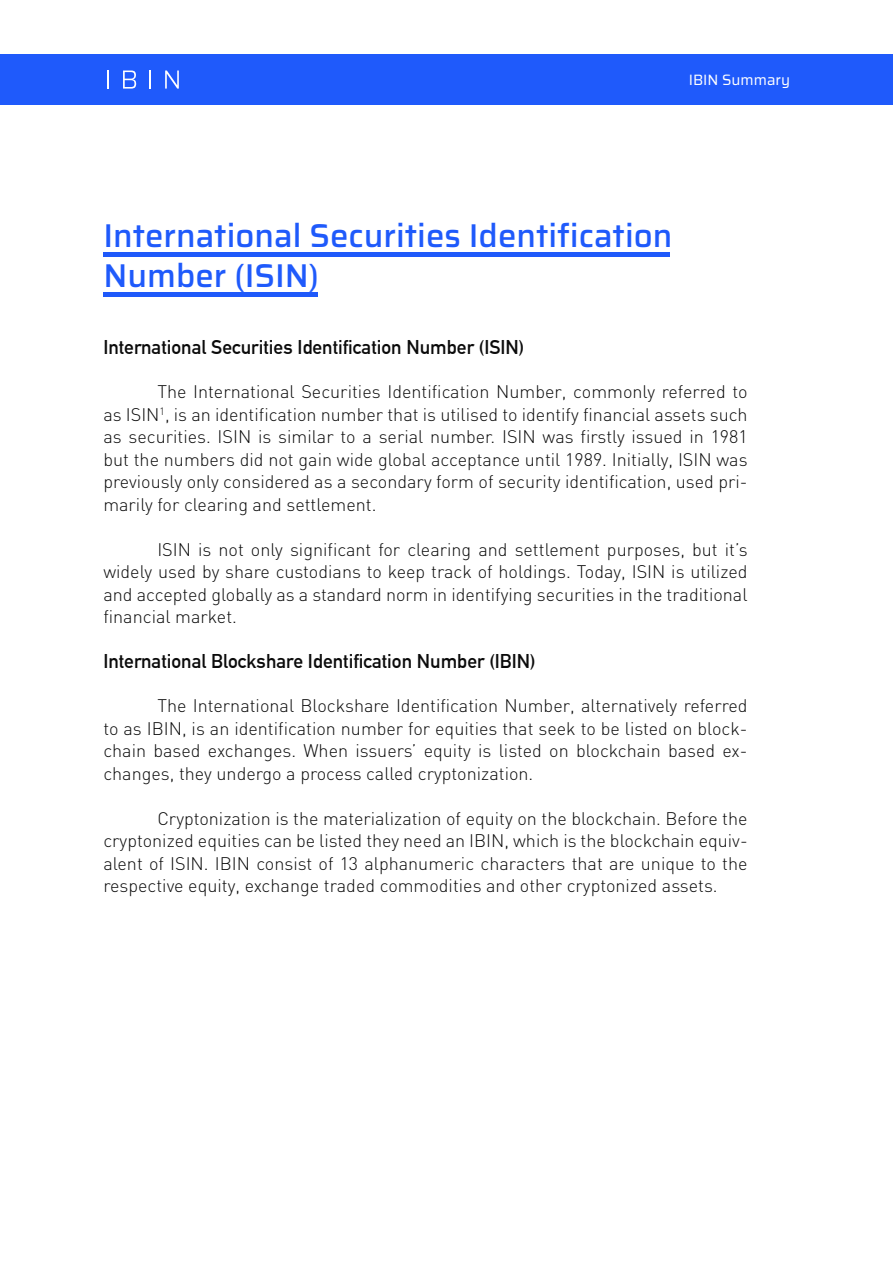
<style>
.page{position:relative;width:893px;height:1263px;background:#fff}
.page>*{position:absolute;margin:0;border:0;box-sizing:border-box;transform-origin:0 0}
.t1{font:500 33px/39.6px "Saira";color:#1f5afb}
.t2{font:700 19.5px "DIN Alternate";color:#0b0b0b}
.t3{font:300 18px/22.5px "DIN";color:#0b0b0b;text-align:justify}
.t4{font:15px "Saira";color:#fff}
.s1{font-size:31.5px}
</style>
<div class="page">
<div style="left:0;top:54px;width:893px;height:51px;background:#1f5afb"></div>
<svg style="left:107px;top:71px;width:2px;height:18px"></svg>
<svg style="left:123px;top:71px;width:13px;height:18px"></svg>
<svg style="left:150px;top:71px;width:1px;height:18px"></svg>
<svg style="left:165px;top:71px;width:14px;height:18px"></svg>
<hr style="left:103px;top:253px;width:567px;height:4px;background:#1f59fa">
<hr style="left:103px;top:293px;width:214px;height:4px;background:#1f59fa">
<p class="t4" style="left:689px;top:68px;width:103px">IBIN Summary</p>
<h1 class="t1" style="left:103px;top:216px;width:571px">International Securities Identification<br>Number <span class="s1">(</span>ISIN<span class="s1">)</span></h1>
<p class="t2" style="left:103px;top:332px;width:423px">International Securities Identification Number (ISIN)</p>
<p class="t3" style="left:103px;top:380px;width:646px;text-indent:54px">The International Securities Identification Number, commonly referred to as ISIN<sup>1</sup>, is an identification number that is utilised to identify financial assets such as securities. ISIN is similar to a serial number. ISIN was firstly issued in 1981 but the numbers did not gain wide global acceptance until 1989. Initially, ISIN was previously only considered as a secondary form of security identification, used pri&shy;marily for clearing and settlement.</p>
<p class="t3" style="left:103px;top:538px;width:646px;text-indent:54px">ISIN is not only significant for clearing and settlement purposes, but it’s widely used by share custodians to keep track of holdings. Today, ISIN is utilized and accepted globally as a standard norm in identifying securities in the traditional financial market.</p>
<p class="t2" style="left:103px;top:646px;width:434px">International Blockshare Identification Number (IBIN)</p>
<p class="t3" style="left:103px;top:694px;width:646px;text-indent:54px">The International Blockshare Identification Number, alternatively referred to as IBIN, is an identification number for equities that seek to be listed on block&shy;chain based exchanges. When issuers’ equity is listed on blockchain based ex&shy;changes, they undergo a process called cryptonization.</p>
<p class="t3" style="left:103px;top:807px;width:646px;text-indent:54px">Cryptonization is the materialization of equity on the blockchain. Before the cryptonized equities can be listed they need an IBIN, which is the blockchain equiv&shy;alent of ISIN. IBIN consist of 13 alphanumeric characters that are unique to the respective equity, exchange traded commodities and other cryptonized assets.</p>
</div>
